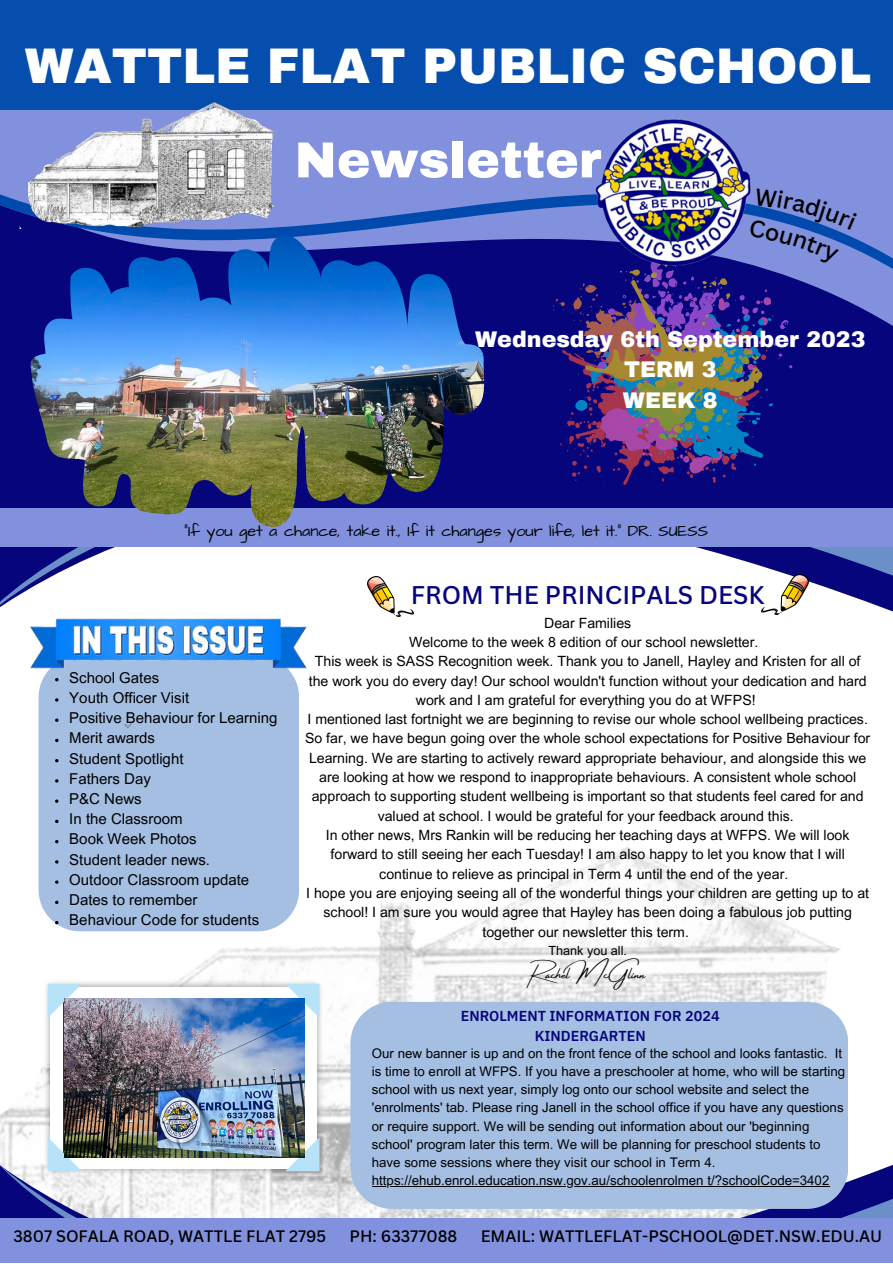
<style>
.page{position:relative;width:893px;height:1264px;background:#fff}
.page>*{position:absolute;margin:0;border:0;box-sizing:border-box;transform-origin:0 0}
.t1{font:900 50.7px "Archivo";color:#fff}
.t2{font:900 48.9px "Archivo";color:#fff}
.t3{font:500 24.9px "Canva Sans";color:#06057b}
.t4{font:900 22.2px "Archivo";color:#fff}
.t5{font:500 16.2px "Canva Sans";color:#000}
.t6{font:16.2px "Architects Daughter";color:#000}
.t7{font:15.3px "Amsterdam Four";color:#000}
.t8{font:15px "Arial MT Pro";color:#000}
.t9{font:600 14.4px "IBM Plex Sans Thai";color:#06057b}
.t10{font:14.1px/19.4px "Arial MT Pro";color:#000;text-align:center}
.t11{font:13.2px/18.3px "Arial MT Pro";color:#000}
.t12{font:12.6px "Arial MT Pro";color:#000}
</style>
<div class="page">
<svg style="left:0;top:546px;width:892px;height:71px"></svg>
<div style="left:0;top:370px;width:892px;height:138px;background:#06057b"></div>
<div style="left:0;top:508px;width:892px;height:38px;background:#8191dd"></div>
<svg style="left:0;top:110px;width:892px;height:260px;background:#5a6ac1"></svg>
<div style="left:0;top:0;width:892px;height:110px;background:#064ead"></div>
<img style="left:0;top:801px;width:840px;height:362px">
<svg style="left:0;top:1165px;width:892px;height:53px"></svg>
<div style="left:0;top:1218px;width:892px;height:44px;background:#8191dd"></div>
<img style="left:31px;top:234px;width:453px;height:293px">
<img style="left:368px;top:576px;width:45px;height:40px">
<img style="left:553px;top:110px;width:234px;height:78px">
<img style="left:18px;top:102px;width:268px;height:127px">
<div style="left:350px;top:1001px;width:498px;height:207px;background:#a5bfe3"></div>
<img style="left:761px;top:574px;width:47px;height:40px">
<div style="left:39px;top:730px;width:260px;height:201px;background:#a5bfe3"></div>
<img style="left:22px;top:568px;width:293px;height:162px">
<img style="left:35px;top:970px;width:297px;height:214px">
<svg style="left:48px;top:983px;width:271px;height:188px"></svg>
<img style="left:64px;top:998px;width:241px;height:159px">
<svg style="left:55px;top:718px;width:3px;height:4px"></svg>
<svg style="left:55px;top:738px;width:3px;height:4px"></svg>
<svg style="left:55px;top:819px;width:3px;height:4px"></svg>
<svg style="left:55px;top:900px;width:3px;height:4px"></svg>
<svg style="left:55px;top:920px;width:3px;height:4px"></svg>
<hr style="left:372px;top:1186px;width:457px;height:1px;background:#000">
<svg style="left:548px;top:188px;width:309px;height:300px;background:#413f8c"></svg>
<p class="t2" style="left:25px;top:40px;width:847px">WATTLE FLAT PUBLIC SCHOOL</p>
<p class="t1" style="left:294px;top:133px;width:308px">Newsletter</p>
<p class="t4" style="left:475px;top:327px;width:392px">Wednesday 6th September 2023</p>
<p class="t4" style="left:624px;top:358px;width:94px">TERM 3</p>
<p class="t4" style="left:623px;top:388px;width:96px">WEEK 8</p>
<p class="t6" style="left:184px;top:520px;width:525px">"If you get a chance, take it., If it changes your life, let it." DR. SUESS</p>
<p class="t8" style="left:69px;top:671px;width:91px">School Gates</p>
<p class="t8" style="left:69px;top:692px;width:121px">Youth Officer Visit</p>
<p class="t8" style="left:69px;top:712px;width:210px">Positive Behaviour for Learning</p>
<p class="t8" style="left:69px;top:732px;width:87px">Merit awards</p>
<p class="t8" style="left:69px;top:752px;width:116px">Student Spotlight</p>
<p class="t8" style="left:69px;top:772px;width:83px">Fathers Day</p>
<p class="t8" style="left:69px;top:793px;width:74px">P&amp;C News</p>
<p class="t8" style="left:69px;top:813px;width:115px">In the Classroom</p>
<p class="t8" style="left:69px;top:833px;width:129px">Book Week Photos</p>
<p class="t8" style="left:69px;top:853px;width:142px">Student leader news.</p>
<p class="t8" style="left:69px;top:874px;width:181px">Outdoor Classroom update</p>
<p class="t8" style="left:69px;top:894px;width:130px">Dates to remember</p>
<p class="t8" style="left:69px;top:914px;width:191px">Behaviour Code for students</p>
<p class="t3" style="left:411px;top:577px;width:355px">FROM THE PRINCIPALS DESK</p>
<p class="t10" style="left:544px;top:614px;width:89px">Dear Families</p>
<p class="t10" style="left:409px;top:634px;width:351px">Welcome to the week 8 edition of our school newsletter.</p>
<p class="t10" style="left:309px;top:653px;width:559px">This week is SASS Recognition week. Thank you to Janell, Hayley and Kristen for all of the work you do every day! Our school wouldn't function without your dedication and hard work and I am grateful for everything you do at WFPS!</p>
<p class="t10" style="left:305px;top:711px;width:566px">I mentioned last fortnight we are beginning to revise our whole school wellbeing practices.<br>So far, we have begun going over the whole school expectations for Positive Behaviour for Learning. We are starting to actively reward appropriate behaviour, and alongside this we are looking at how we respond to inappropriate behaviours. A consistent whole school approach to supporting student wellbeing is important so that students feel cared for and valued at school. I would be grateful for your feedback around this.</p>
<p class="t10" style="left:326px;top:827px;width:525px">In other news, Mrs Rankin will be reducing her teaching days at WFPS. We will look forward to still seeing her each Tuesday! I am also happy to let you know that I will continue to relieve as principal in Term 4 until the end of the year.</p>
<p class="t10" style="left:306px;top:885px;width:564px">I hope you are enjoying seeing all of the wonderful things your children are getting up to at school! I am sure you would agree that Hayley has been doing a fabulous job putting together our newsletter this term.</p>
<p class="t12" style="left:548px;top:945px;width:80px">Thank you all.</p>
<p class="t7" style="left:529px;top:966px;width:118px">Rachel McGlinn</p>
<p class="t9" style="left:460px;top:1007px;width:260px">ENROLMENT INFORMATION FOR 2024</p>
<p class="t9" style="left:534px;top:1027px;width:112px">KINDERGARTEN</p>
<p class="t11" style="left:372px;top:1045px;width:474px">Our new banner is up and on the front fence of the school and looks fantastic. It is time to enroll at WFPS. If you have a preschooler at home, who will be starting school with us next year, simply log onto our school website and select the 'enrolments' tab. Please ring Janell in the school office if you have any questions or require support. We will be sending out information about our 'beginning school' program later this term. We will be planning for preschool students to have some sessions where they visit our school in Term 4.</p>
<p class="t11" style="left:372px;top:1173px;width:459px">https://ehub.enrol.education.nsw.gov.au/schoolenrolmen t/?schoolCode=3402</p>
<p class="t5" style="left:13px;top:1224px;width:314px">3807 SOFALA ROAD, WATTLE FLAT 2795</p>
<p class="t5" style="left:349px;top:1224px;width:109px">PH: 63377088</p>
<p class="t5" style="left:481px;top:1224px;width:403px">EMAIL: WATTLEFLAT-PSCHOOL@DET.NSW.EDU.AU</p>
</div>
